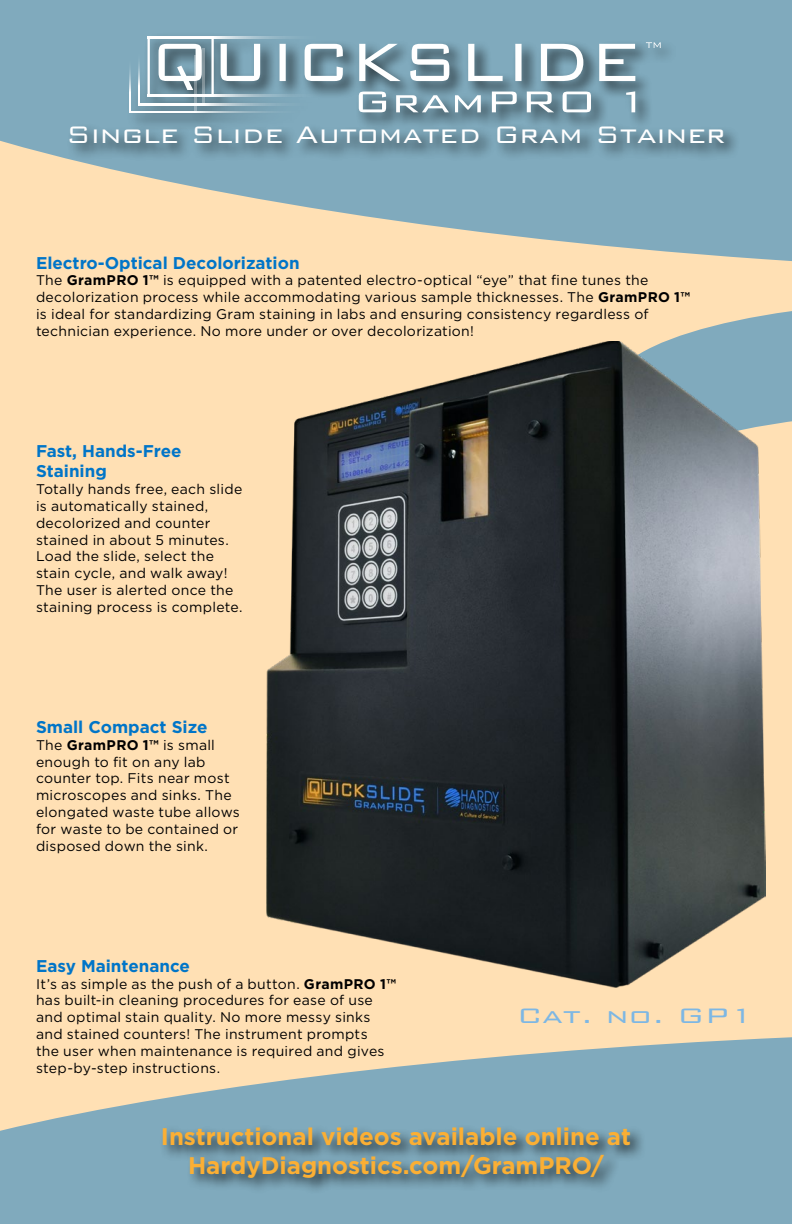
<style>
.page{position:relative;width:792px;height:1224px;background:#ffe0b4}
.page>*{position:absolute;margin:0;border:0;box-sizing:border-box;transform-origin:0 0}
.t1{font:300 32px "Bank Gothic";color:#fff}
.t2{font:300 28px "Bank Gothic";color:#7db7e4;scale:1.2 1}
.t3{font:700 24px/28.8px "Gotham";color:#fbaf34;text-align:center}
.t4{font:700 17px/20.4px "Gotham";color:#0075c8}
.t5{font:14px/16.8px "Gotham";letter-spacing:.02em;color:#000}
.s1{font-weight:700}
</style>
<div class="page">
<svg style="left:0;top:1037px;width:792px;height:187px;fill:#80aabd"></svg>
<svg style="left:0;top:0;width:792px;height:261px;fill:#80aabd"></svg>
<svg style="left:666px;top:311px;width:126px;height:115px"></svg>
<img style="left:266px;top:341px;width:500px;height:647px">
<div style="left:127px;top:32px;width:551px;height:99px;background:#000;opacity:.75"></div>
<svg style="left:646px;top:42px;width:15px;height:6px"></svg>
<svg style="left:148px;top:36px;width:487px;height:76px;background:#8ca8b5"></svg>
<svg style="left:148px;top:36px;width:184px;height:2px"></svg>
<svg style="left:148px;top:94px;width:184px;height:3px"></svg>
<svg style="left:140px;top:104px;width:183px;height:2px"></svg>
<svg style="left:130px;top:111px;width:184px;height:2px"></svg>
<svg style="left:130px;top:55px;width:1px;height:57px"></svg>
<svg style="left:139px;top:49px;width:1px;height:57px"></svg>
<hr style="left:202px;top:49px;width:3px;height:57px;background:#fff">
<hr style="left:194px;top:56px;width:2px;height:57px;background:#fff">
<div style="left:67px;top:123px;width:673px;height:38px;background:#000;opacity:.75"></div>
<div style="left:159px;top:1124px;width:488px;height:71px;background:#000;opacity:.75"></div>
<h1 class="t1" style="left:66px;top:110px;width:661px">Single Slide Automated Gram Stainer</h1>
<p class="t4" style="left:36px;top:252px;width:265px">Electro-Optical Decolorization</p>
<p class="t5" style="left:36px;top:272px;width:656px">The <span class="s1">GramPRO 1™</span> is equipped with a patented electro-optical “eye” that fine tunes the decolorization process while accommodating various sample thicknesses. The <span class="s1">GramPRO 1™ </span>is ideal for standardizing Gram staining in labs and ensuring consistency regardless of technician experience. No more under or over decolorization!</p>
<p class="t4" style="left:36px;top:441px;width:147px">Fast, Hands-Free<br>Staining</p>
<p class="t5" style="left:36px;top:481px;width:208px">Totally hands free, each slide is automatically stained, decolorized and counter stained in about 5 minutes.<br>Load the slide, select the stain cycle, and walk away!<br>The user is alerted once the staining process is complete.</p>
<p class="t4" style="left:36px;top:717px;width:173px">Small Compact Size</p>
<p class="t5" style="left:36px;top:736px;width:205px">The <span class="s1">GramPRO 1™</span> is small enough to fit on any lab counter top. Fits near most microscopes and sinks. The elongated waste tube allows for waste to be contained or disposed down the sink.</p>
<p class="t4" style="left:36px;top:956px;width:155px">Easy Maintenance</p>
<p class="t5" style="left:36px;top:975px;width:362px">It’s as simple as the push of a button. <span class="s1">GramPRO 1™ </span>has built-in cleaning procedures for ease of use and optimal stain quality. No more messy sinks and stained counters! The instrument prompts<br>the user when maintenance is required and gives step-by-step instructions.</p>
<h2 class="t2" style="left:517px;top:994px;width:200px">Cat. no. GP1</h2>
<h3 class="t3" style="left:161px;top:1122px;width:472px">Instructional videos available online at<br>HardyDiagnostics.com/GramPRO/</h3>
</div>
